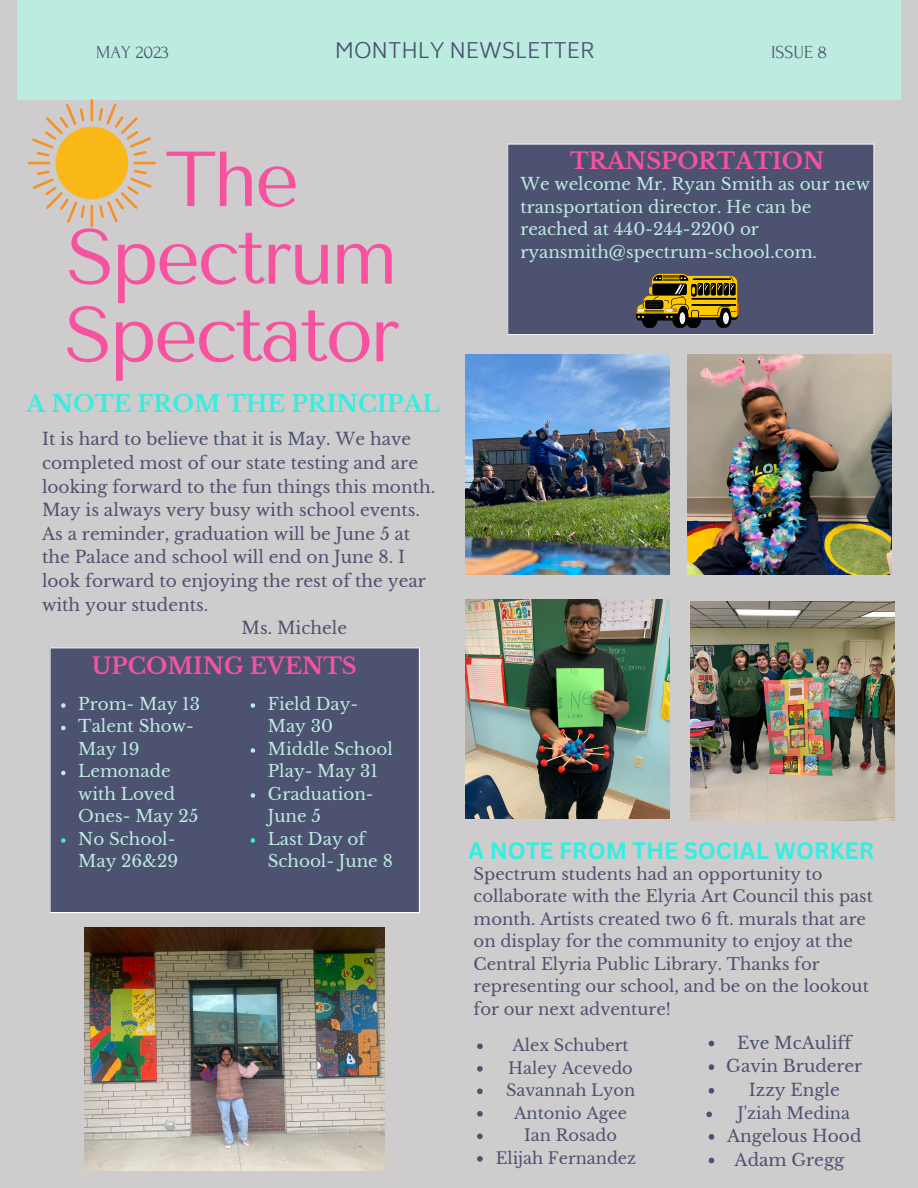
<style>
.page{position:relative;width:918px;height:1188px;background:#cecccd}
.page>*{position:absolute;margin:0;border:0;box-sizing:border-box;transform-origin:0 0}
.t1{font:77.7px/77.7px "Tenor Sans";letter-spacing:-.04em;color:#f652a0;text-align:center}
.t2{font:700 23.1px "Canva Sans";color:#36eee0}
.t3{font:700 23.1px "Libre Baskerville";color:#36eee0}
.t4{font:700 22.5px "Libre Baskerville";color:#f652a0}
.t5{font:300 21.15px "Biryani";color:#4c5270}
.t6{font:18.3px "Forum";color:#4c5270}
.t7{font:16.95px/23.7px "Libre Baskerville";color:#4c5270;text-align:center}
.t8{font:16.8px/22.5px "Libre Baskerville";color:#bcece0}
.t9{font:16.5px/22.5px "Libre Baskerville";color:#4c5270}
.t10{font:16.2px/22.5px "Libre Baskerville";color:#4c5270;text-align:center}
</style>
<div class="page">
<div style="left:17px;top:0;width:883px;height:100px;background:#bcece0"></div>
<img style="left:466px;top:355px;width:203px;height:219px">
<div style="left:507px;top:144px;width:367px;height:191px;background:#4c5270"></div>
<img style="left:84px;top:927px;width:301px;height:243px">
<svg style="left:636px;top:274px;width:103px;height:54px;background:#725f1e"></svg>
<div style="left:55px;top:127px;width:73px;height:72px;background:#fab919;border-radius:50%"></div>
<hr style="left:91px;top:99px;width:2px;height:23px;background:#f69024">
<hr style="left:91px;top:205px;width:2px;height:22px;background:#f69024">
<hr style="left:133px;top:162px;width:23px;height:2px;background:#f69024">
<hr style="left:28px;top:162px;width:22px;height:2px;background:#f69024">
<svg style="left:99px;top:170px;width:53px;height:52px"></svg>
<svg style="left:32px;top:104px;width:53px;height:52px"></svg>
<svg style="left:32px;top:170px;width:53px;height:53px"></svg>
<svg style="left:98px;top:103px;width:53px;height:53px"></svg>
<div style="left:49px;top:647px;width:371px;height:266px;background:#4c5270"></div>
<svg style="left:61px;top:703px;width:5px;height:5px"></svg>
<svg style="left:61px;top:726px;width:5px;height:4px"></svg>
<svg style="left:61px;top:771px;width:5px;height:4px"></svg>
<svg style="left:61px;top:838px;width:5px;height:5px"></svg>
<svg style="left:251px;top:703px;width:4px;height:5px"></svg>
<svg style="left:251px;top:748px;width:4px;height:5px"></svg>
<svg style="left:251px;top:793px;width:4px;height:5px"></svg>
<svg style="left:251px;top:838px;width:4px;height:5px"></svg>
<img style="left:466px;top:599px;width:203px;height:220px">
<img style="left:691px;top:601px;width:203px;height:220px">
<img style="left:688px;top:355px;width:203px;height:219px">
<svg style="left:477px;top:1044px;width:6px;height:5px"></svg>
<svg style="left:477px;top:1066px;width:6px;height:6px"></svg>
<svg style="left:477px;top:1089px;width:6px;height:5px"></svg>
<svg style="left:477px;top:1111px;width:6px;height:6px"></svg>
<svg style="left:477px;top:1134px;width:6px;height:5px"></svg>
<svg style="left:477px;top:1156px;width:6px;height:6px"></svg>
<svg style="left:709px;top:1041px;width:5px;height:5px"></svg>
<svg style="left:709px;top:1064px;width:5px;height:6px"></svg>
<svg style="left:709px;top:1088px;width:5px;height:6px"></svg>
<svg style="left:706px;top:1112px;width:6px;height:5px"></svg>
<svg style="left:709px;top:1134px;width:5px;height:6px"></svg>
<svg style="left:709px;top:1158px;width:5px;height:5px"></svg>
<p class="t6" style="left:96px;top:43px;width:74px">MAY 2023</p>
<p class="t5" style="left:335px;top:38px;width:262px">MONTHLY NEWSLETTER</p>
<p class="t6" style="left:771px;top:43px;width:58px">ISSUE 8</p>
<h1 class="t1" style="left:64px;top:141px;width:337px">The<br>Spectrum<br>Spectator</h1>
<h2 class="t3" style="left:27px;top:390px;width:415px">A NOTE FROM THE PRINCIPAL</h2>
<p class="t7" style="left:42px;top:427px;width:371px">It is hard to believe that it is May. We have</p>
<p class="t7" style="left:42px;top:451px;width:378px">completed most of our state testing and are</p>
<p class="t7" style="left:42px;top:475px;width:395px">looking forward to the fun things this month.</p>
<p class="t7" style="left:42px;top:498px;width:380px">May is always very busy with school events.</p>
<p class="t7" style="left:42px;top:522px;width:370px">As a reminder, graduation will be June 5 at</p>
<p class="t7" style="left:42px;top:546px;width:365px">the Palace and school will end on June 8. I</p>
<p class="t7" style="left:42px;top:569px;width:385px">look forward to enjoying the rest of the year</p>
<p class="t7" style="left:42px;top:593px;width:168px">with your students.</p>
<p class="t7" style="left:242px;top:616px;width:107px">Ms. Michele</p>
<h3 class="t4" style="left:92px;top:652px;width:267px">UPCOMING EVENTS</h3>
<p class="t8" style="left:78px;top:693px;width:123px">Prom- May 13<br>Talent Show-<br>May 19<br>Lemonade with Loved<br>Ones- May 25<br>No School-<br>May 26&amp;29</p>
<p class="t8" style="left:268px;top:693px;width:127px">Field Day-<br>May 30<br>Middle School<br>Play- May 31<br>Graduation-<br>June 5<br>Last Day of<br>School- June 8</p>
<h3 class="t4" style="left:570px;top:147px;width:256px">TRANSPORTATION</h3>
<p class="t8" style="left:520px;top:173px;width:351px">We welcome Mr. Ryan Smith as our new transportation director. He can be reached at 440-244-2200 or ryansmith@spectrum-school.com.</p>
<h2 class="t2" style="left:468px;top:834px;width:408px">A NOTE FROM THE SOCIAL WORKER</h2>
<p class="t9" style="left:474px;top:863px;width:401px">Spectrum students had an opportunity to collaborate with the Elyria Art Council this past month. Artists created two 6 ft. murals that are on display for the community to enjoy at the Central Elyria Public Library. Thanks for representing our school, and be on the lookout for our next adventure!</p>
<p class="t10" style="left:496px;top:1034px;width:142px">Alex Schubert<br>Haley Acevedo<br>Savannah Lyon<br>Antonio Agee<br>Ian Rosado<br>Elijah Fernandez</p>
<p class="t7" style="left:726px;top:1031px;width:138px">Eve McAuliff<br>Gavin Bruderer<br>Izzy Engle</p>
<p class="t10" style="left:737px;top:1103px;width:114px">J'ziah Medina</p>
<p class="t7" style="left:727px;top:1124px;width:136px">Angelous Hood<br>Adam Gregg</p>
</div>
